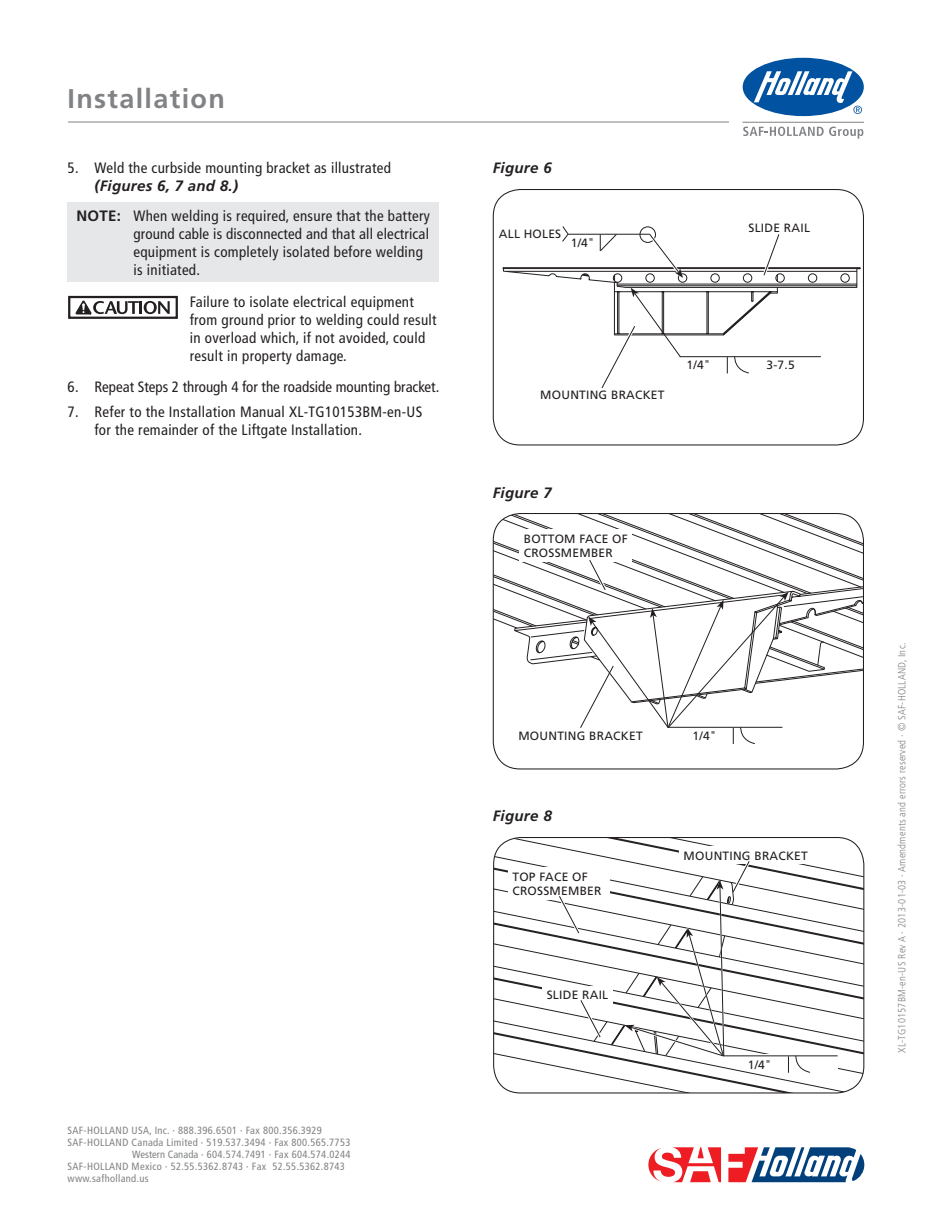
<style>
.page{position:relative;width:945px;height:1215px;background:#fff}
.page>*{position:absolute;margin:0;border:0;box-sizing:border-box;transform-origin:0 0}
._7_Doc_Type_Inside_P{font:700 27px "Frutiger LT Std";letter-spacing:.05em;color:#808285}
._12_Numbered_Text{font:condensed 15px/18px "Frutiger LT Std";letter-spacing:.02em;color:#231f20}
._10_Notes_Copy{font:condensed 15px/18px "Frutiger LT Std";letter-spacing:.02em;color:#231f20}
._9_Body_Copy{font:condensed 15px/18px "Frutiger LT Std";letter-spacing:.02em;color:#231f20}
._12_Numbered_Text-2{font:condensed 15px "Frutiger LT Std";color:#231f20}
._14_Figure_Number{font:italic 700 15px "Frutiger LT Std";letter-spacing:.02em;color:#231f20}
._15_Graphic_Callouts{font:12px/14.4px "Frutiger LT Std";letter-spacing:.02em;color:#231f20}
.t1{font:condensed 10.5px "Frutiger LT Std";letter-spacing:.03em;color:#808285}
.t2{font:300 condensed 10.5px "Frutiger LT Std";letter-spacing:.02em;color:#808285}
.s1{font-weight:700;font-style:italic;font-stretch:normal}
.s2{font-weight:700;font-stretch:normal}
.s3{font-stretch:condensed}
</style>
<div class="page">
<svg style="left:648px;top:1147px;width:216px;height:36px"></svg>
<hr style="left:68px;top:122px;width:661px;height:1px;background:#808285">
<div style="left:743px;top:58px;width:121px;height:58px;background:#0152a1;border-radius:50%"></div>
<svg style="left:754px;top:71px;width:108px;height:43px"></svg>
<svg style="left:743px;top:127px;width:120px;height:12px"></svg>
<hr style="left:742px;top:122px;width:122px;height:1px;background:#808285">
<div style="left:493px;top:189px;width:371px;height:256px;border:1px solid #231f20;border-radius:27px"></div>
<div style="left:68px;top:202px;width:371px;height:80px;background:#e6e7e9"></div>
<div style="left:68px;top:296px;width:110px;height:23px;border:2px solid #231f20"></div>
<svg style="left:76px;top:301px;width:94px;height:13px"></svg>
<svg style="left:494px;top:838px;width:370px;height:255px"></svg>
<svg style="left:493px;top:514px;width:370px;height:230px"></svg>
<svg style="left:503px;top:226px;width:358px;height:162px"></svg>
<hr style="left:568px;top:234px;width:82px;height:1px;background:#231f20">
<p class="_7_Doc_Type_Inside_P" style="left:68px;top:83px;width:159px">Installation</p>
<p class="_12_Numbered_Text" style="left:94px;top:159px;width:298px;text-indent:-27px">5. Weld the curbside mounting bracket as illustrated <span class="s1">(Figures 6, 7 and 8.)</span></p>
<p class="_10_Notes_Copy" style="left:134px;top:207px;width:298px;text-indent:-57px"><span class="s2">NOTE:</span> When welding is required, ensure that the battery ground cable is disconnected and that all electrical equipment is completely isolated before welding is initiated.</p>
<p class="_9_Body_Copy" style="left:190px;top:293px;width:248px">Failure to isolate electrical equipment from ground prior to welding could result in overload which, if not avoided, could result in property damage.</p>
<p class="_12_Numbered_Text-2" style="left:68px;top:378px;width:373px">6. Repeat Steps 2 through 4 for the roadside mounting bracket.</p>
<p class="_12_Numbered_Text" style="left:94px;top:403px;width:329px;text-indent:-27px">7. Refer to the Installation Manual XL-TG10153BM-en-US for the remainder of the Liftgate Installation.</p>
<p class="_14_Figure_Number" style="left:493px;top:159px;width:61px">Figure 6</p>
<p class="_15_Graphic_Callouts" style="left:499px;top:227px;width:64px">ALL HOLES</p>
<p class="_15_Graphic_Callouts" style="left:571px;top:236px;width:25px">1/4<span class="s3">"</span></p>
<p class="_15_Graphic_Callouts" style="left:749px;top:221px;width:63px">SLIDE RAIL</p>
<p class="_15_Graphic_Callouts" style="left:540px;top:388px;width:126px">MOUNTING BRACKET</p>
<p class="_15_Graphic_Callouts" style="left:687px;top:358px;width:25px">1/4<span class="s3">"</span></p>
<p class="_14_Figure_Number" style="left:493px;top:484px;width:61px">Figure 7</p>
<p class="_15_Graphic_Callouts" style="left:524px;top:532px;width:105px">BOTTOM FACE OF<br>CROSSMEMBER</p>
<p class="_15_Graphic_Callouts" style="left:767px;top:358px;width:30px">3-7.5</p>
<p class="t1" style="left:68px;top:1124px;width:256px">SAF-HOLLAND USA, Inc. · 888.396.6501 · Fax 800.356.3929</p>
<p class="t1" style="left:68px;top:1136px;width:284px">SAF-HOLLAND Canada Limited · 519.537.3494 · Fax 800.565.7753</p>
<p class="t1" style="left:132px;top:1148px;width:220px">Western Canada · 604.574.7491 · Fax 604.574.0244</p>
<p class="t1" style="left:68px;top:1160px;width:279px">SAF-HOLLAND Mexico · 52.55.5362.8743 · Fax 52.55.5362.8743</p>
<p class="t1" style="left:68px;top:1172px;width:83px">www.safholland.us</p>
<p class="_15_Graphic_Callouts" style="left:518px;top:729px;width:126px">MOUNTING BRACKET</p>
<p class="_15_Graphic_Callouts" style="left:693px;top:729px;width:25px">1/4<span class="s3">"</span></p>
<p class="_14_Figure_Number" style="left:493px;top:807px;width:61px">Figure 8</p>
<p class="_15_Graphic_Callouts" style="left:512px;top:869px;width:77px">TOP FACE OF</p>
<p class="_15_Graphic_Callouts" style="left:512px;top:884px;width:91px">CROSSMEMBER</p>
<p class="_15_Graphic_Callouts" style="left:547px;top:988px;width:63px">SLIDE RAIL</p>
<p class="_15_Graphic_Callouts" style="left:684px;top:848px;width:126px">MOUNTING BRACKET</p>
<p class="_15_Graphic_Callouts" style="left:748px;top:1057px;width:25px">1/4<span class="s3">"</span></p>
<p class="t2" style="left:896px;top:1053px;width:412px;rotate:-90deg">XL-TG10157BM-en-US Rev A · 2013-01-03 · Amendments and errors reserved · © SAF-HOLLAND, Inc.</p>
</div>
